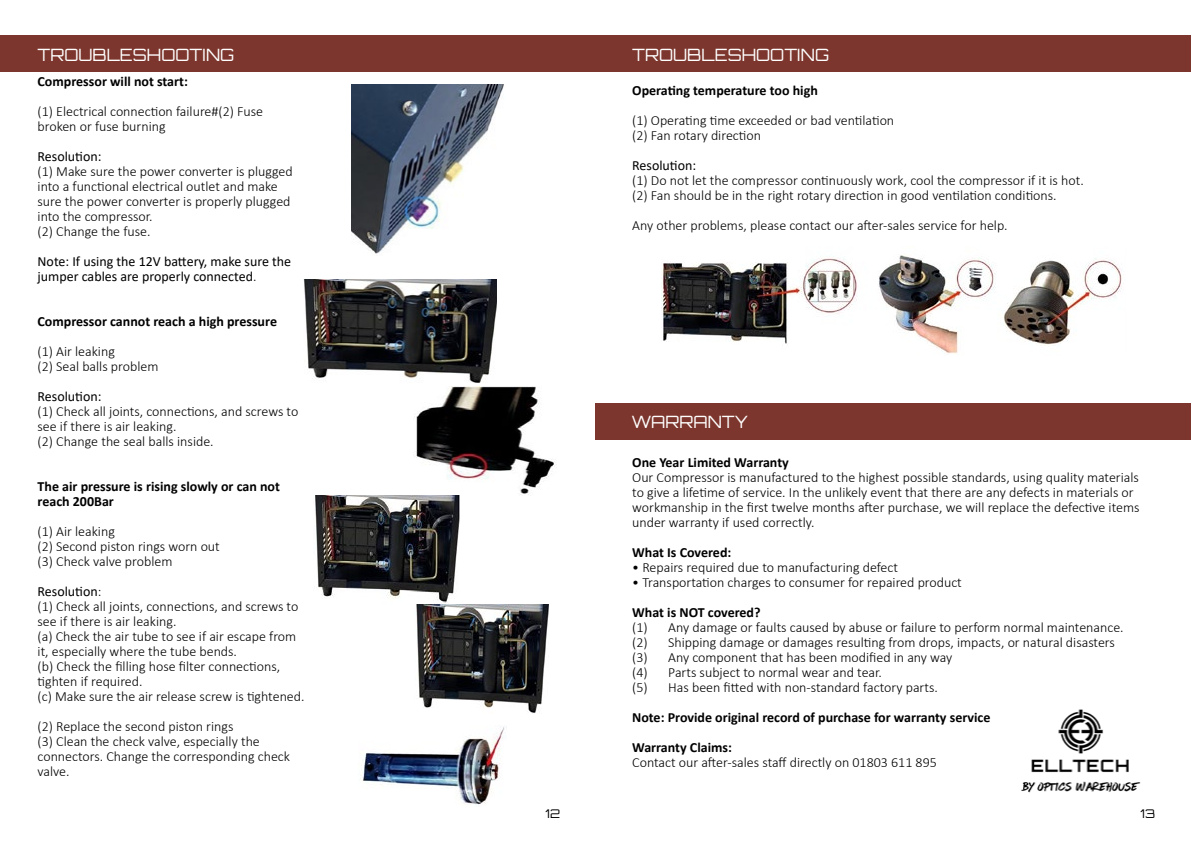
<style>
.page{position:relative;width:1191px;height:842px;background:#fff}
.page>*{position:absolute;margin:0;border:0;box-sizing:border-box;transform-origin:0 0}
.t1{font:17px "Orbitron";color:#fff}
.t2{font:300 14px/15px "Calibri";color:#000}
.t3{font:700 14px/15px "Calibri";color:#000}
.t4{font:14px/15px "Calibri";color:#000}
.t5{font:12px "Orbitron";color:#000}
.s1{font-weight:300}
.s2{font-weight:400}
</style>
<div class="page">
<div style="left:0;top:35px;width:1191px;height:36px;background:#7c362d"></div>
<img style="left:352px;top:84px;width:152px;height:170px">
<img style="left:304px;top:280px;width:192px;height:103px">
<img style="left:414px;top:386px;width:141px;height:109px">
<img style="left:315px;top:495px;width:145px;height:109px">
<img style="left:416px;top:604px;width:133px;height:109px">
<img style="left:362px;top:725px;width:143px;height:80px">
<img style="left:661px;top:254px;width:461px;height:100px">
<div style="left:595px;top:403px;width:596px;height:36px;background:#7c362d"></div>
<img style="left:1021px;top:709px;width:120px;height:84px">
<p class="t1" style="left:37px;top:44px;width:198px">TROUBLESHOOTING</p>
<p class="t3" style="left:38px;top:73px;width:152px">Compressor will not start:</p>
<p class="t2" style="left:38px;top:103px;width:227px">(1) Electrical connection failure#(2) Fuse broken or fuse burning</p>
<p class="t4" style="left:38px;top:148px;width:66px">Resolution:</p>
<p class="t2" style="left:38px;top:163px;width:257px">(1) Make sure the power converter is plugged into a functional electrical outlet and make sure the power converter is properly plugged into the compressor.<br>(2) Change the fuse.</p>
<p class="t4" style="left:38px;top:253px;width:255px">Note: If using the 12V battery, make sure the jumper cables are properly connected<span class="s1">.</span></p>
<p class="t3" style="left:38px;top:313px;width:241px">Compressor cannot reach a high pressure</p>
<p class="t2" style="left:38px;top:343px;width:122px">(1) Air leaking<br>(2) Seal balls problem</p>
<p class="t4" style="left:38px;top:388px;width:66px">Resolution:</p>
<p class="t2" style="left:38px;top:403px;width:262px">(1) Check all joints, connections, and screws to see if there is air leaking.<br>(2) Change the seal balls inside.</p>
<p class="t3" style="left:38px;top:478px;width:244px">The air pressure is rising slowly or can not reach 200Bar</p>
<p class="t2" style="left:38px;top:523px;width:184px">(1) Air leaking<br>(2) Second piston rings worn out (3) Check valve problem</p>
<p class="t2" style="left:38px;top:583px;width:268px"><span class="s2">Resolution</span>:<br>(1) Check all joints, connections, and screws to see if there is air leaking.<br>(a) Check the air tube to see if air escape from it, especially where the tube bends.<br>(b) Check the filling hose filter connections, tighten if required.<br>(c) Make sure the air release screw is tightened.</p>
<p class="t2" style="left:38px;top:718px;width:254px">(2) Replace the second piston rings<br>(3) Clean the check valve, especially the connectors. Change the corresponding check valve.</p>
<p class="t1" style="left:632px;top:44px;width:198px">TROUBLESHOOTING</p>
<p class="t3" style="left:632px;top:83px;width:187px">Operating temperature too high</p>
<p class="t2" style="left:632px;top:113px;width:263px">(1) Operating time exceeded or bad ventilation (2) Fan rotary direction</p>
<p class="t4" style="left:632px;top:157px;width:66px">Resolution:</p>
<p class="t2" style="left:632px;top:173px;width:453px">(1) Do not let the compressor continuously work, cool the compressor if it is hot. (2) Fan should be in the right rotary direction in good ventilation conditions.</p>
<p class="t2" style="left:632px;top:218px;width:377px">Any other problems, please contact our after-sales service for help.</p>
<p class="t1" style="left:631px;top:411px;width:118px">WARRANTY</p>
<p class="t3" style="left:632px;top:454px;width:158px">One Year Limited Warranty</p>
<p class="t2" style="left:632px;top:469px;width:509px">Our Compressor is manufactured to the highest possible standards, using quality materials to give a lifetime of service. In the unlikely event that there are any defects in materials or workmanship in the first twelve months after purchase, we will replace the defective items under warranty if used correctly.</p>
<p class="t3" style="left:632px;top:544px;width:101px">What Is Covered:</p>
<p class="t2" style="left:632px;top:559px;width:267px">• Repairs required due to manufacturing defect</p>
<p class="t2" style="left:632px;top:574px;width:331px">• Transportation charges to consumer for repaired product</p>
<p class="t3" style="left:632px;top:604px;width:130px">What is NOT covered?</p>
<p class="t2" style="left:632px;top:619px;width:493px">(1) Any damage or faults caused by abuse or failure to perform normal maintenance. (2) Shipping damage or damages resulting from drops, impacts, or natural disasters (3) Any component that has been modified in any way<br>(4) Parts subject to normal wear and tear.<br>(5) Has been fitted with non-standard factory parts.</p>
<p class="t3" style="left:632px;top:702px;width:360px;line-height:30px">Note: Provide original record of purchase for warranty service<br>Warranty Claims:</p>
<p class="t2" style="left:632px;top:754px;width:306px">Contact our after-sales staff directly on 01803 611 895</p>
<p class="t5" style="left:545px;top:806px;width:16px">12</p>
<p class="t5" style="left:1140px;top:806px;width:16px">13</p>
</div>
